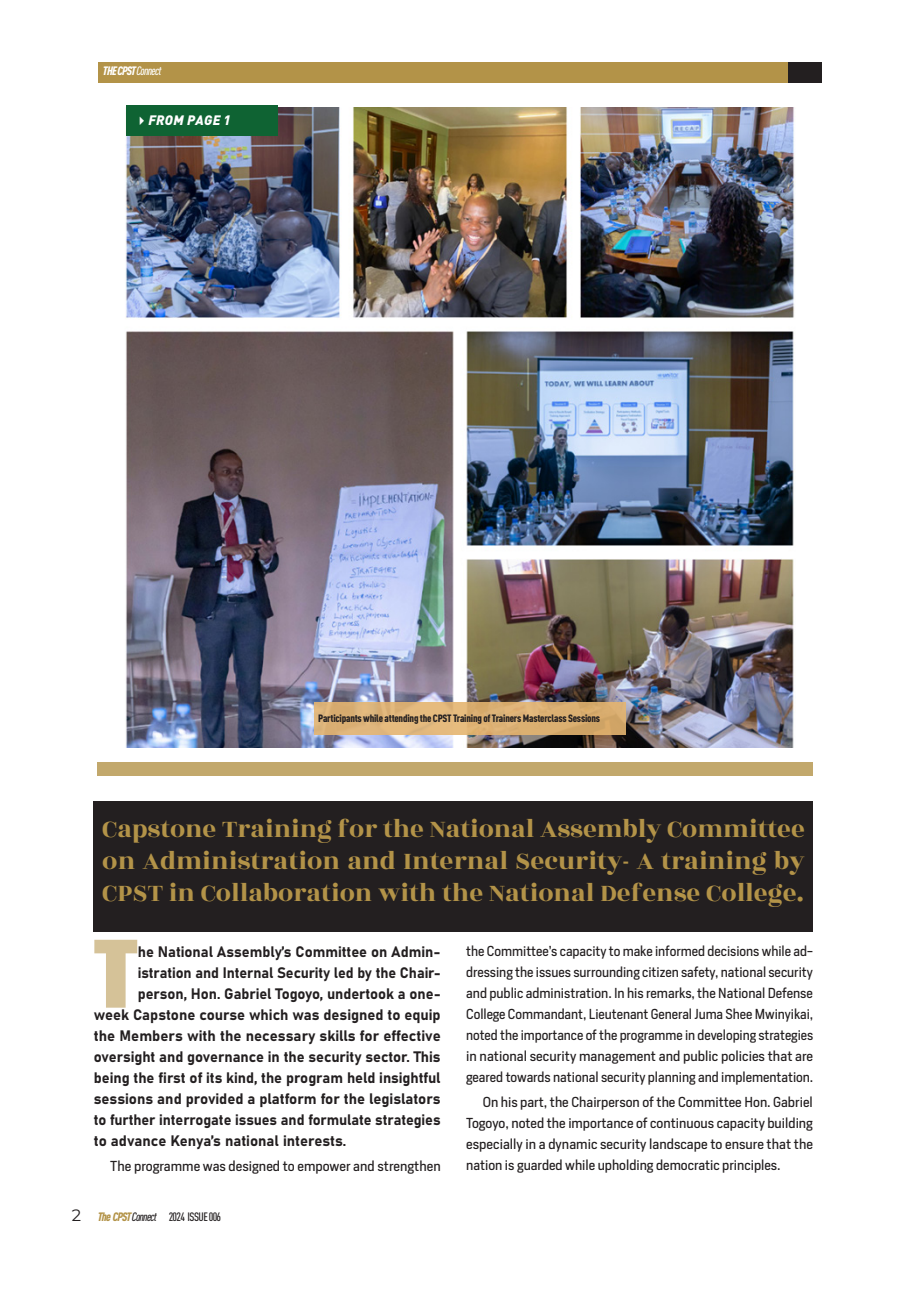
<style>
.page{position:relative;width:919px;height:1289px;background:#fff}
.page>*{position:absolute;margin:0;border:0;box-sizing:border-box;transform-origin:0 0}
.intor{font:85.8px "Impact";color:#d5c298;scale:1.11 1}
.Headline-sub{font:27px/32.4px "Rozha One";color:#b39348;text-align:justify}
.intor-2{font:15px "Bahnschrift";color:#231f20}
.main-Text-body{font:13.5px/21px "Heron Sans";color:#231f20;text-align:justify}
.kicker{font:italic 900 13.5px "DIN Pro";letter-spacing:.02em;color:#fff}
.t1{font:500 condensed 12px "DIN Pro";letter-spacing:-.06em;color:#231f20}
.t2{font:italic 900 condensed 12px "DIN Pro";letter-spacing:-.06em;color:#fff}
.t3{font:900 condensed 10.5px "DIN Pro";letter-spacing:-.02em;color:#231f20}
.s1{font-weight:500}
.s2{font-family:"Montserrat";font-weight:400;font-stretch:normal;font-size:16.5px}
.s3{font-weight:900;font-style:italic;color:#b39348}
.s4{font-style:italic}
</style>
<div class="page">
<div style="left:97px;top:63px;width:722px;height:20px;background:#b39348"></div>
<div style="left:788px;top:63px;width:33px;height:20px;background:#231f20"></div>
<div style="left:98px;top:762px;width:715px;height:14px;background:#c2a86c"></div>
<img style="left:125px;top:107px;width:670px;height:640px">
<div style="left:126px;top:105px;width:151px;height:31px;background:#0f6333"></div>
<div style="left:314px;top:701px;width:311px;height:33px;background:linear-gradient(to right,#e0b77d,#d9ac6e)"></div>
<div style="left:94px;top:801px;width:719px;height:130px;background:#231f20"></div>
<p class="t2" style="left:103px;top:62px;width:60px">THE CPST<span class="s1">Connect</span></p>
<p class="kicker" style="left:135px;top:108px;width:97px">✔FROM PAGE 1</p>
<p class="t3" style="left:318px;top:710px;width:283px">Participants while attending the CPST Training of Trainers Masterclass Sessions</p>
<p class="Headline-sub" style="left:102px;top:812px;width:704px">Capstone Training for the National Assembly Committee on Administration and Internal Security- A training by CPST in Collaboration with the National Defense College.</p>
<p class="intor" style="left:94px;top:907px;width:41px">T</p>
<p class="intor-2" style="left:138px;top:940px;width:304px">he National Assembly’s Committee on Admin-</p>
<p class="main-Text-body" style="left:466px;top:939px;width:349px">the Committee’s capacity to make informed decisions while ad&shy;dressing the issues surrounding citizen safety, national security and public administration. In his remarks, the National Defense College Commandant, Lieutenant General Juma Shee Mwinyikai, noted the importance of the programme in developing strategies in national security management and public policies that are geared towards national security planning and implementation.</p>
<p class="main-Text-body" style="left:466px;top:1091px;width:348px;text-indent:16px">On his part, the Chairperson of the Committee Hon. Gabriel Togoyo, noted the importance of continuous capacity building especially in a dynamic security landscape to ensure that the nation is guarded while upholding democratic principles.</p>
<p class="intor-2" style="left:138px;top:961px;width:304px">istration and Internal Security led by the Chair-</p>
<p class="intor-2" style="left:138px;top:982px;width:304px">person, Hon. Gabriel Togoyo, undertook a one-</p>
<p class="intor-2" style="left:94px;top:1003px;width:348px">week Capstone course which was designed to equip</p>
<p class="intor-2" style="left:94px;top:1024px;width:348px">the Members with the necessary skills for effective</p>
<p class="intor-2" style="left:94px;top:1045px;width:348px">oversight and governance in the security sector. This</p>
<p class="intor-2" style="left:94px;top:1066px;width:348px">being the first of its kind, the program held insightful</p>
<p class="intor-2" style="left:94px;top:1087px;width:348px">sessions and provided a platform for the legislators</p>
<p class="intor-2" style="left:94px;top:1108px;width:348px">to further interrogate issues and formulate strategies</p>
<p class="intor-2" style="left:94px;top:1129px;width:254px">to advance Kenya’s national interests.</p>
<p class="main-Text-body" style="left:110px;top:1155px;width:332px">The programme was designed to empower and strengthen</p>
<p class="t1" style="left:72px;top:1207px;width:151px"><span class="s2">2</span> <span class="s3">The CPST</span><span class="s4">Connect</span> 2024 ISSUE 006</p>
</div>
